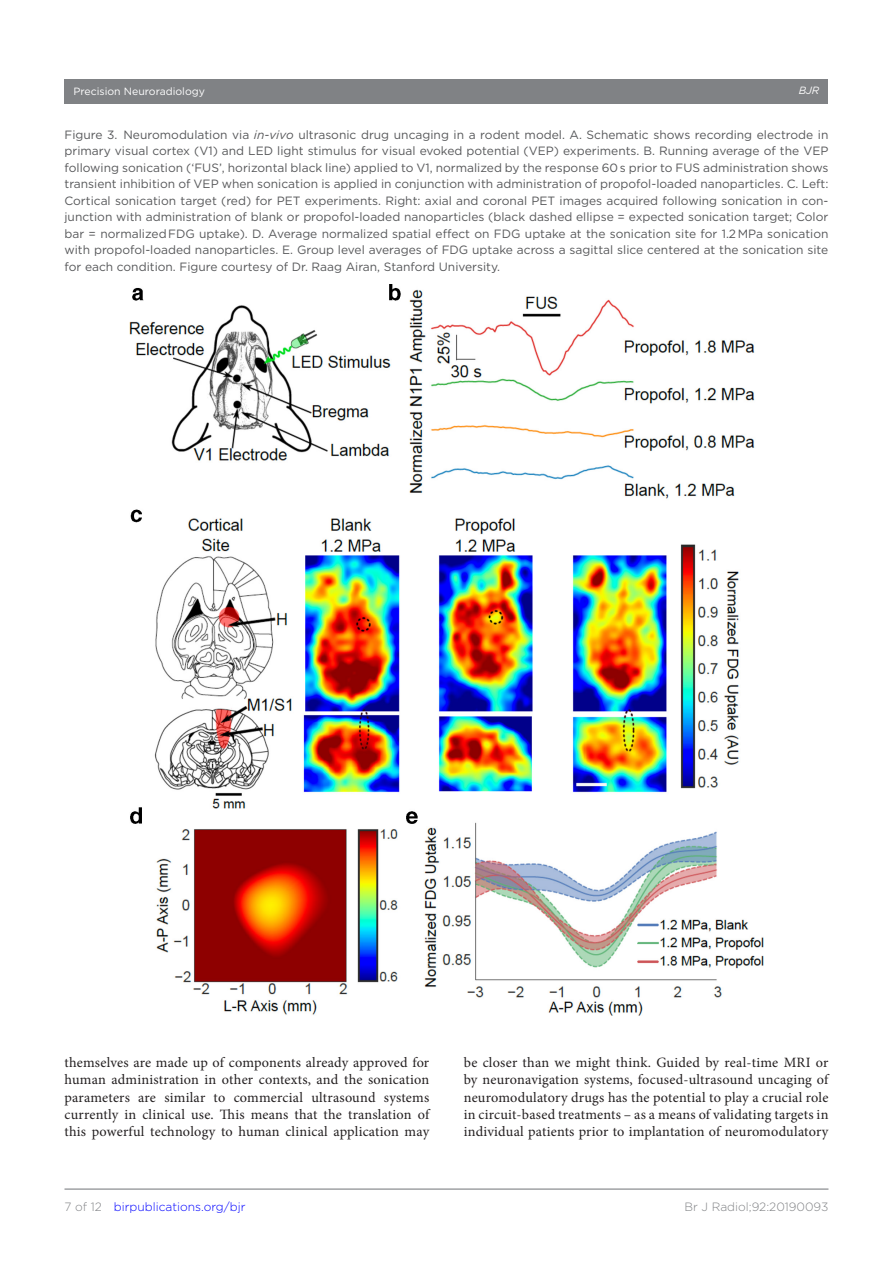
<style>
.page{position:relative;width:893px;height:1263px;background:#fff}
.page>*{position:absolute;margin:0;border:0;box-sizing:border-box;transform-origin:0 0}
.t1{font:14.25px/17.2px "Minion Pro";letter-spacing:.015em;color:#231f20;text-align:justify}
.t2{font:12px/16.5px "Gotham";color:#57585a;text-align:justify}
.t3{font:300 12px "Gotham";color:#00f}
.t4{font:300 12px "Gotham";color:#808285}
.t5{font:10.5px "Gotham";color:#fff}
.t6{font:italic 10.5px "Gotham";color:#fff}
.s1{font-style:italic}
.s2{color:#808285}
</style>
<div class="page">
<hr style="left:64px;top:1188px;width:764px;height:2px;background:#808285">
<div style="left:64px;top:79px;width:764px;height:24px;background:#808285"></div>
<img style="left:130px;top:285px;width:633px;height:731px">
<p class="t5" style="left:74px;top:85px;width:133px">Precision Neuroradiology</p>
<p class="t6" style="left:799px;top:85px;width:22px">BJR</p>
<p class="t2" style="left:64px;top:126px;width:765px">Figure 3. Neuromodulation via <span class="s1">in-vivo</span> ultrasonic drug uncaging in a rodent model. A. Schematic shows recording electrode in primary visual cortex (V1) and LED light stimulus for visual evoked potential (VEP) experiments. B. Running average of the VEP following sonication (‘FUS’, horizontal black line) applied to V1, normalized by the response 60 s prior to FUS administration shows transient inhibition of VEP when sonication is applied in conjunction with administration of propofol-loaded nanoparticles. C. Left:<br>Cortical sonication target (red) for PET experiments. Right: axial and coronal PET images acquired following sonication in con&shy;junction with administration of blank or propofol-loaded nanoparticles (black dashed ellipse = expected sonication target; Color bar = normalized FDG uptake). D. Average normalized spatial effect on FDG uptake at the sonication site for 1.2 MPa sonication with propofol-loaded nanoparticles. E. Group level averages of FDG uptake across a sagittal slice centered at the sonication site for each condition. Figure courtesy of Dr. Raag Airan, Stanford University.</p>
<p class="t1" style="left:64px;top:1054px;width:366px">themselves are made up of components already approved for human administration in other contexts, and the sonication parameters are similar to commercial ultrasound systems currently in clinical use. This means that the translation of this powerful technology to human clinical application may</p>
<p class="t1" style="left:464px;top:1054px;width:366px">be closer than we might think. Guided by real-time MRI or by neuronavigation systems, focused-ultrasound uncaging of neuromodulatory drugs has the potential to play a crucial role in circuit-based treatments – as a means of validating targets in individual patients prior to implantation of neuromodulatory</p>
<p class="t3" style="left:64px;top:1199px;width:183px"><span class="s2">7 of 12</span> birpublications.org/bjr</p>
<p class="t4" style="left:684px;top:1199px;width:146px">Br J Radiol;92:20190093</p>
</div>
